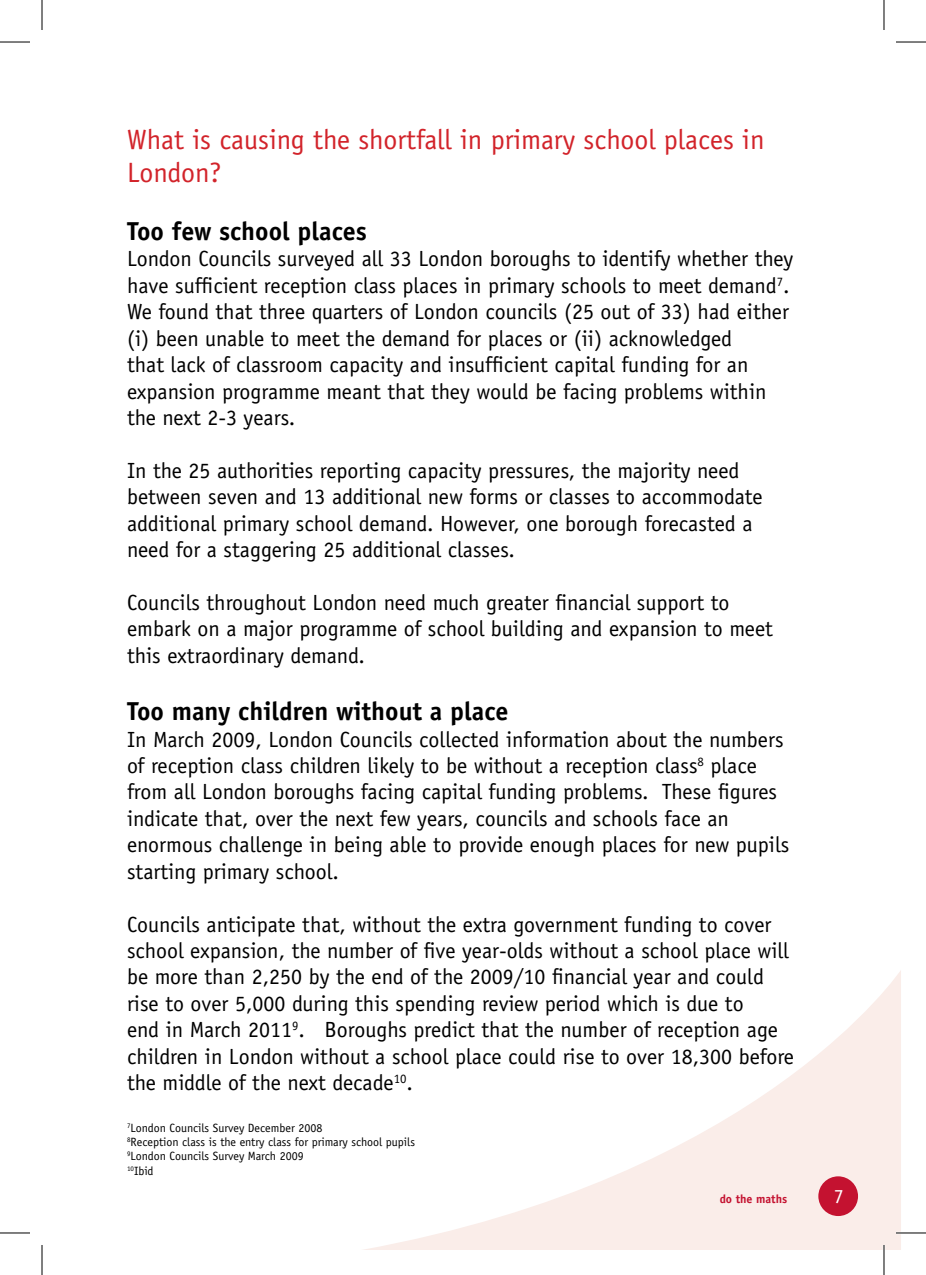
<style>
.page{position:relative;width:926px;height:1275px;background:#fff}
.page>*{position:absolute;margin:0;border:0;box-sizing:border-box;transform-origin:0 0}
.t1{font:28px/33.6px "Officina Sans";color:#d2232a}
.t2{font:700 26px "Officina Sans";color:#000}
.t3{font:22px/26.4px "Officina Sans";color:#000}
.t4{font:20px "Officina Sans";color:#fff}
.t5{font:12px/14.4px "Officina Sans";color:#000}
.t6{font:700 12px "Officina Sans";color:#c41230}
</style>
<div class="page">
<svg style="left:364px;top:971px;width:537px;height:279px"></svg>
<div style="left:818px;top:1176px;width:40px;height:40px;background:#c41230;border-radius:50%"></div>
<hr style="left:896px;top:1231px;width:30px;height:3px;background:#fff">
<hr style="left:883px;top:1245px;width:2px;height:30px;background:#fff">
<hr style="left:0;top:42px;width:30px;height:1px;background:#000">
<hr style="left:896px;top:42px;width:30px;height:1px;background:#000">
<hr style="left:0;top:1232px;width:30px;height:1px;background:#000">
<hr style="left:896px;top:1232px;width:30px;height:1px;background:#000">
<hr style="left:42px;top:0;width:1px;height:30px;background:#000">
<hr style="left:42px;top:1245px;width:1px;height:30px;background:#000">
<hr style="left:884px;top:0;width:1px;height:30px;background:#000">
<hr style="left:884px;top:1245px;width:1px;height:30px;background:#000">
<p class="t1" style="left:127px;top:123px;width:639px">What is causing the shortfall in primary school places in<br>London?</p>
<p class="t2" style="left:127px;top:215px;width:241px">Too few school places</p>
<p class="t3" style="left:127px;top:246px;width:668px">London Councils surveyed all 33 London boroughs to identify whether they have sufficient reception class places in primary schools to meet demand<sup>7</sup>.<br>We found that three quarters of London councils (25 out of 33) had either (i) been unable to meet the demand for places or (ii) acknowledged<br>that lack of classroom capacity and insufficient capital funding for an expansion programme meant that they would be facing problems within the next 2-3 years.</p>
<p class="t3" style="left:127px;top:457px;width:637px">In the 25 authorities reporting capacity pressures, the majority need between seven and 13 additional new forms or classes to accommodate additional primary school demand. However, one borough forecasted a need for a staggering 25 additional classes.</p>
<p class="t3" style="left:127px;top:589px;width:647px">Councils throughout London need much greater financial support to embark on a major programme of school building and expansion to meet this extraordinary demand.</p>
<p class="t2" style="left:127px;top:695px;width:383px">Too many children without a place</p>
<p class="t3" style="left:127px;top:726px;width:664px">In March 2009, London Councils collected information about the numbers of reception class children likely to be without a reception class<sup>8</sup> place from all London boroughs facing capital funding problems. These figures indicate that, over the next few years, councils and schools face an enormous challenge in being able to provide enough places for new pupils starting primary school.</p>
<p class="t3" style="left:127px;top:911px;width:669px">Councils anticipate that, without the extra government funding to cover school expansion, the number of five year-olds without a school place will be more than 2,250 by the end of the 2009/10 financial year and could rise to over 5,000 during this spending review period which is due to<br>end in March 2011<sup>9</sup>. Boroughs predict that the number of reception age children in London without a school place could rise to over 18,300 before the middle of the next decade<sup>10</sup>.</p>
<p class="t5" style="left:127px;top:1120px;width:289px"><sup>7</sup>London Councils Survey December 2008<br><sup>8</sup>Reception class is the entry class for primary school pupils <sup>9</sup>London Councils Survey March 2009<br><sup>10</sup>Ibid</p>
<p class="t6" style="left:720px;top:1191px;width:69px">do the maths</p>
<p class="t4" style="left:834px;top:1184px;width:11px">7</p>
</div>
